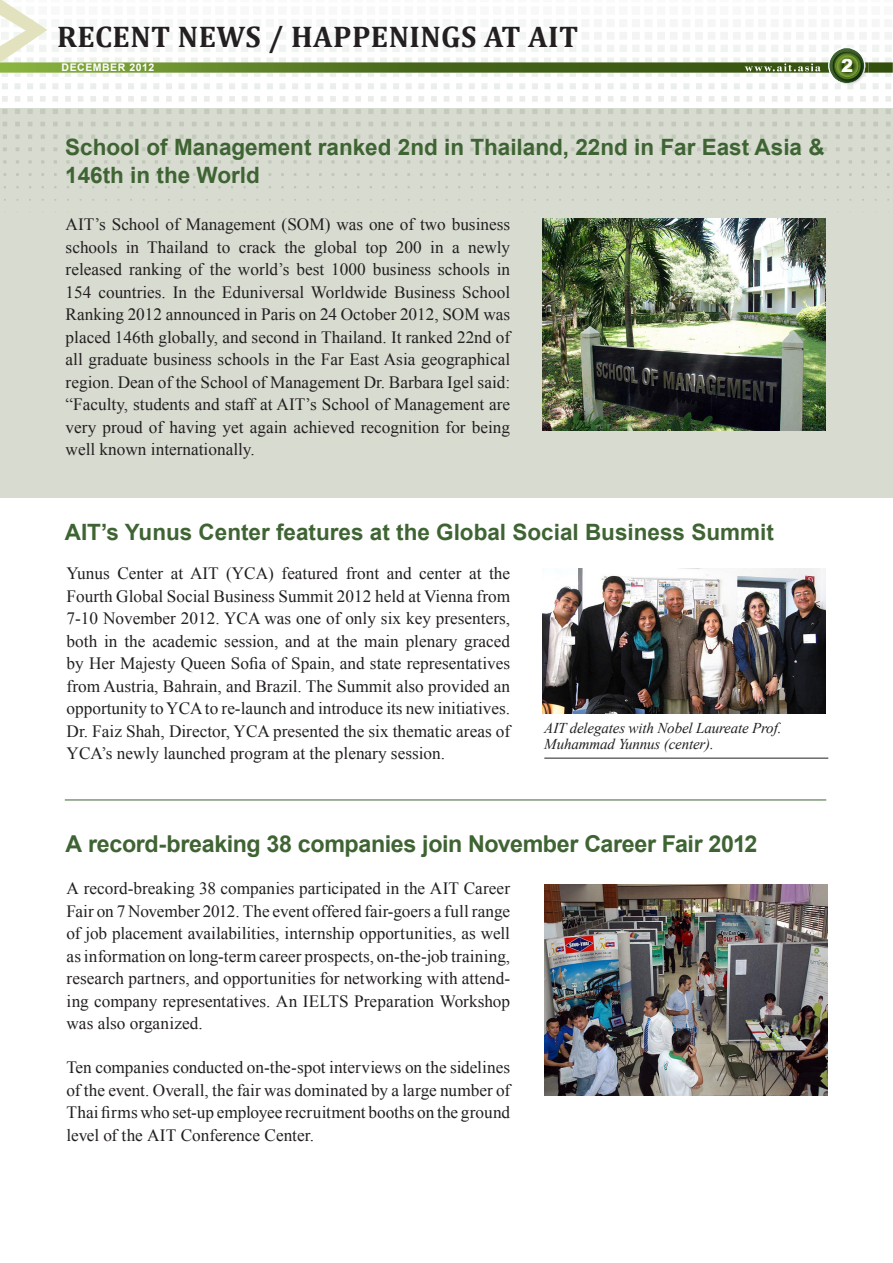
<style>
.page{position:relative;width:893px;height:1263px;background:#fff}
.page>*{position:absolute;margin:0;border:0;box-sizing:border-box;transform-origin:0 0}
.t1{font:700 30px "Cambria";letter-spacing:.015em;color:#231f20}
.t2{font:700 23.25px "Arial";letter-spacing:-.015em;color:#3f6433}
.t3{font:700 22.5px/28.5px "Arial";color:#3f6433}
.t4{font:900 18px "Arial";color:#fff}
.t5{font:17.25px/22.5px "Times New Roman";color:#231f20;text-align:justify}
.t6{font:italic 15px/16.5px "Times New Roman";letter-spacing:-.01em;color:#231f20}
.t7{font:700 10.5px "Arial";letter-spacing:.05em;color:#fff}
</style>
<div class="page">
<img style="left:835px;top:84px;width:31px;height:3px">
<svg style="left:0;top:0;width:893px;height:84px"></svg>
<div style="left:0;top:108px;width:893px;height:389px;background:#d7dbd0"></div>
<hr style="left:544px;top:758px;width:284px;height:1px;background:#231f20">
<img style="left:542px;top:219px;width:283px;height:211px">
<img style="left:542px;top:568px;width:283px;height:145px">
<img style="left:544px;top:884px;width:284px;height:212px">
<hr style="left:65px;top:799px;width:761px;height:1px;background:#3f6433">
<p class="t1" style="left:57px;top:16px;width:523px">RECENT NEWS / HAPPENINGS AT AIT</p>
<p class="t7" style="left:62px;top:61px;width:94px">DECEMBER 2012</p>
<p class="t4" style="left:841px;top:52px;width:14px">2</p>
<p class="t3" style="left:65px;top:134px;width:761px">School of Management ranked 2nd in Thailand, 22nd in Far East Asia &amp;<br>146th in the World</p>
<p class="t5" style="left:66px;top:213px;width:446px">AIT’s School of Management (SOM) was one of two business schools in Thailand to crack the global top 200 in a newly released ranking of the world’s best 1000 business schools in 154 countries. In the Eduniversal Worldwide Business School Ranking 2012 announced in Paris on 24 October 2012, SOM was placed 146th globally, and second in Thailand. It ranked 22nd of all graduate business schools in the Far East Asia geographical region. Dean of the School of Management Dr. Barbara Igel said: “Faculty, students and staff at AIT’s School of Management are very proud of having yet again achieved recognition for being well known internationally.</p>
<p class="t3" style="left:65px;top:519px;width:710px">AIT’s Yunus Center features at the Global Social Business Summit</p>
<p class="t5" style="left:67px;top:562px;width:445px">Yunus Center at AIT (YCA) featured front and center at the Fourth Global Social Business Summit 2012 held at Vienna from 7-10 November 2012. YCA was one of only six key presenters, both in the academic session, and at the main plenary graced by Her Majesty Queen Sofia of Spain, and state representatives from Austria, Bahrain, and Brazil. The Summit also provided an opportunity to YCA to re-launch and introduce its new initiatives.<br>Dr. Faiz Shah, Director, YCA presented the six thematic areas of YCA’s newly launched program at the plenary session.</p>
<p class="t6" style="left:544px;top:719px;width:239px">AIT delegates with Nobel Laureate Prof.<br>Muhammad Yunnus (center).</p>
<p class="t2" style="left:66px;top:829px;width:693px">A record-breaking 38 companies join November Career Fair 2012</p>
<p class="t5" style="left:67px;top:877px;width:445px">A record-breaking 38 companies participated in the AIT Career Fair on 7 November 2012. The event offered fair-goers a full range of job placement availabilities, internship opportunities, as well as information on long-term career prospects, on-the-job training, research partners, and opportunities for networking with attend&shy;ing company representatives. An IELTS Preparation Workshop was also organized.</p>
<p class="t5" style="left:67px;top:1056px;width:445px">Ten companies conducted on-the-spot interviews on the sidelines of the event. Overall, the fair was dominated by a large number of Thai firms who set-up employee recruitment booths on the ground level of the AIT Conference Center.</p>
</div>
